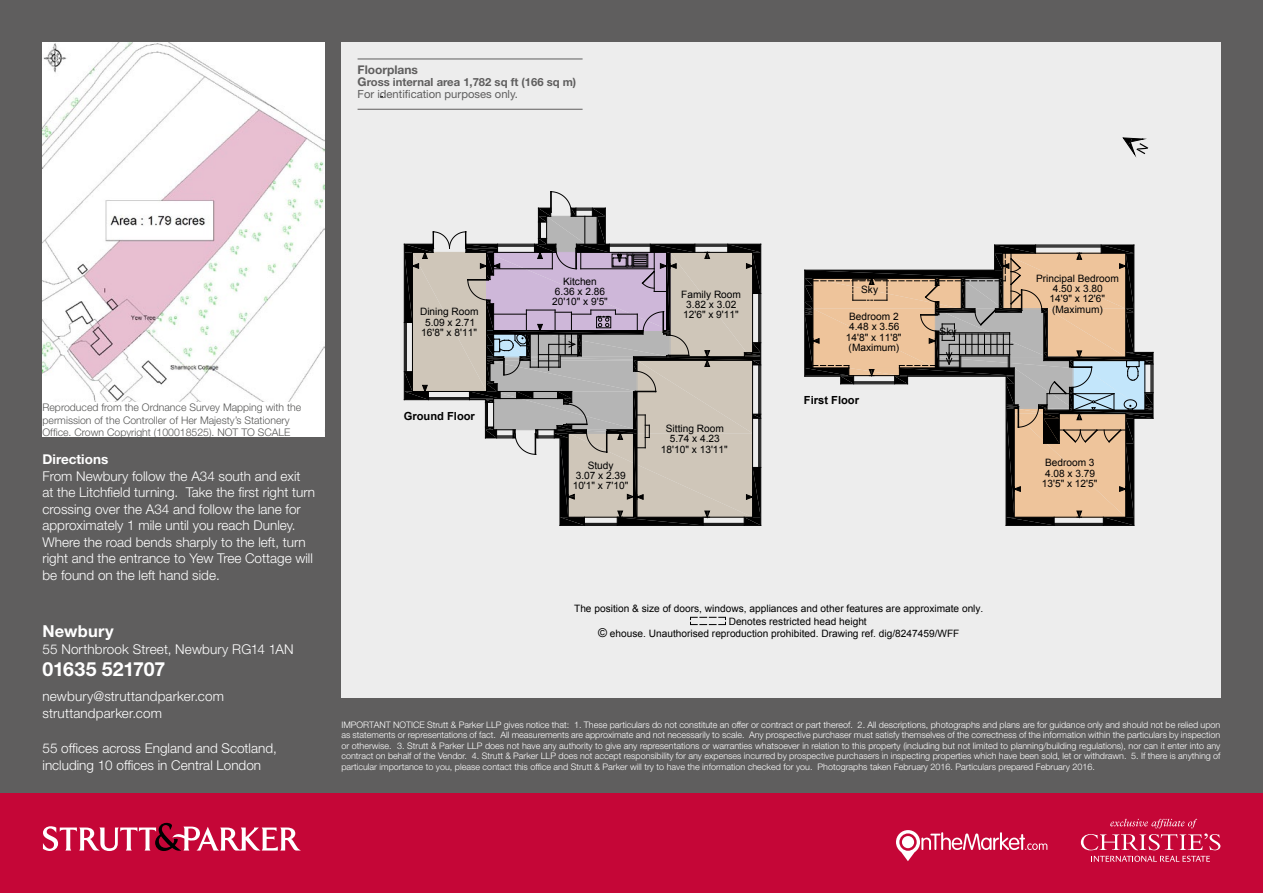
<style>
.page{position:relative;width:1263px;height:893px;background:#5f5e5e}
.page>*{position:absolute;margin:0;border:0;box-sizing:border-box;transform-origin:0 0}
.t1{font:700 19.5px "Helvetica Neue";letter-spacing:-.01em;color:#fff}
.t2{font:700 16.5px "Helvetica Neue";letter-spacing:.01em;color:#fff}
.t3{font:300 13.5px/16.5px "Helvetica Neue";color:#fff}
.t4{font:700 13.5px "Helvetica Neue";color:#fff}
.t5{font:700 12px "Helvetica Neue";color:#5f5e5e}
.t6{font:700 11.25px/12px "Helvetica Neue";color:#5f5e5e}
.t7{font:700 11.1px "Arial";color:#000}
.t8{font:300 10.5px/12.6px "Helvetica Neue";color:#575756}
.t9{font:10.2px/10.4px "Arial";color:#000;text-align:center}
.t10{font:300 9px/10.5px "Helvetica Neue";color:#fff;text-align:justify}
.s1{font-size:12px}
.s2{font-weight:400}
.s3{font-size:12.15px}
</style>
<div class="page">
<div style="left:341px;top:43px;width:879px;height:655px;background:#ededed"></div>
<hr style="left:560px;top:525px;width:201px;height:1px;background:#000">
<hr style="left:1006px;top:525px;width:128px;height:1px;background:#000">
<hr style="left:1153px;top:352px;width:1px;height:66px;background:#000">
<hr style="left:804px;top:270px;width:1px;height:106px;background:#000">
<svg style="left:1122px;top:137px;width:26px;height:18px"></svg>
<svg style="left:690px;top:616px;width:36px;height:9px"></svg>
<svg style="left:805px;top:245px;width:348px;height:280px"></svg>
<svg style="left:404px;top:191px;width:357px;height:334px"></svg>
<img style="left:43px;top:42px;width:281px;height:361px">
<hr style="left:358px;top:59px;width:225px;height:1px;background:#5f5e5e">
<hr style="left:358px;top:109px;width:225px;height:1px;background:#5f5e5e">
<div style="left:0;top:793px;width:1263px;height:100px;background:#c50637"></div>
<svg style="left:43px;top:823px;width:258px;height:28px"></svg>
<svg style="left:1081px;top:819px;width:139px;height:31px"></svg>
<svg style="left:1091px;top:856px;width:119px;height:6px"></svg>
<svg style="left:896px;top:830px;width:151px;height:31px"></svg>
<div style="left:902px;top:836px;width:12px;height:12px;background:#fff;border-radius:50%"></div>
<div style="left:43px;top:403px;width:281px;height:34px;background:#fff"></div>
<h3 class="t5" style="left:358px;top:63px;width:62px">Floorplans</h3>
<p class="t6" style="left:358px;top:76px;width:220px"><span class="s1">G</span>ross internal area 1,782 sq ft (166 sq m)<br><span class="s2">For identification purposes only.</span></p>
<p class="t8" style="left:43px;top:401px;width:260px">Reproduced from the Ordnance Survey Mapping with the permission of the Controller of Her Majesty’s Stationery<br>Office. Crown Copyright (100018525). NOT TO SCALE</p>
<h3 class="t4" style="left:43px;top:451px;width:67px">Directions</h3>
<p class="t3" style="left:43px;top:467px;width:274px">From Newbury follow the A34 south and exit<br>at the Litchfield turning. Take the first right turn crossing over the A34 and follow the lane for approximately 1 mile until you reach Dunley.<br>Where the road bends sharply to the left, turn right and the entrance to Yew Tree Cottage will be found on the left hand side.</p>
<h2 class="t2" style="left:43px;top:621px;width:73px">Newbury</h2>
<h3 class="t3" style="left:43px;top:640px;width:253px">55 Northbrook Street, Newbury RG14 1AN</h3>
<h1 class="t1" style="left:43px;top:657px;width:124px">01635 521707</h1>
<h3 class="t3" style="left:43px;top:688px;width:183px">newbury@struttandparker.com struttandparker.com</h3>
<h3 class="t3" style="left:43px;top:740px;width:236px">55 offices across England and Scotland, including 10 offices in Central London</h3>
<p class="t9" style="left:1036px;top:273px;width:84px">Principal Bedroom<br>4.50 x 3.80<br>14'9" x 12'6"</p>
<p class="t9" style="left:552px;top:276px;width:57px">Kitchen<br>6.36 x 2.86<br>20'10" x 9'5"</p>
<p class="t9" style="left:861px;top:284px;width:18px">Sky</p>
<p class="t9" style="left:681px;top:289px;width:61px">Family Room<br>3.82 x 3.02<br>12'6" x 9'11"</p>
<p class="t9" style="left:420px;top:307px;width:60px">Dining Room</p>
<p class="t9" style="left:1052px;top:304px;width:52px">(Maximum)</p>
<p class="t9" style="left:421px;top:317px;width:57px">5.09 x 2.71<br>16'8" x 8'11"</p>
<p class="t9" style="left:846px;top:311px;width:57px">Bedroom 2<br>4.48 x 3.56<br>14'8" x 11'8" (Maximum)</p>
<p class="t9" style="left:940px;top:326px;width:18px">Sky</p>
<p class="t7" style="left:404px;top:409px;width:73px">Ground Floor</p>
<p class="t9" style="left:573px;top:460px;width:57px">Study<br>3.07 x 2.39<br>10'1" x 7'10"</p>
<p class="t9" style="left:661px;top:423px;width:68px">Sitting Room<br>5.74 x 4.23<br>18'10" x 13'11"</p>
<p class="t7" style="left:804px;top:393px;width:57px">First Floor</p>
<p class="t9" style="left:574px;top:603px;width:411px">The position &amp; size of doors, windows, appliances and other features are approximate only.</p>
<p class="t9" style="left:598px;top:629px;width:363px"><span class="s3">©</span> ehouse. Unauthorised reproduction prohibited. Drawing ref. dig/8247459/WFF</p>
<p class="t9" style="left:729px;top:616px;width:140px">Denotes restricted head height</p>
<p class="t9" style="left:1042px;top:458px;width:57px">Bedroom 3<br>4.08 x 3.79<br>13'5" x 12'5"</p>
<p class="t10" style="left:341px;top:719px;width:881px">IMPORTANT NOTICE Strutt &amp; Parker LLP gives notice that: 1. These particulars do not constitute an offer or contract or part thereof. 2. All descriptions, photographs and plans are for guidance only and should not be relied upon as statements or representations of fact. All measurements are approximate and not necessarily to scale. Any prospective purchaser must satisfy themselves of the correctness of the information within the particulars by inspection or otherwise. 3. Strutt &amp; Parker LLP does not have any authority to give any representations or warranties whatsoever in relation to this property (including but not limited to planning/building regulations), nor can it enter into any contract on behalf of the Vendor. 4. Strutt &amp; Parker LLP does not accept responsibility for any expenses incurred by prospective purchasers in inspecting properties which have been sold, let or withdrawn. 5. If there is anything of particular importance to you, please contact this office and Strutt &amp; Parker will try to have the information checked for you. Photographs taken February 2016. Particulars prepared February 2016.</p>
</div>
